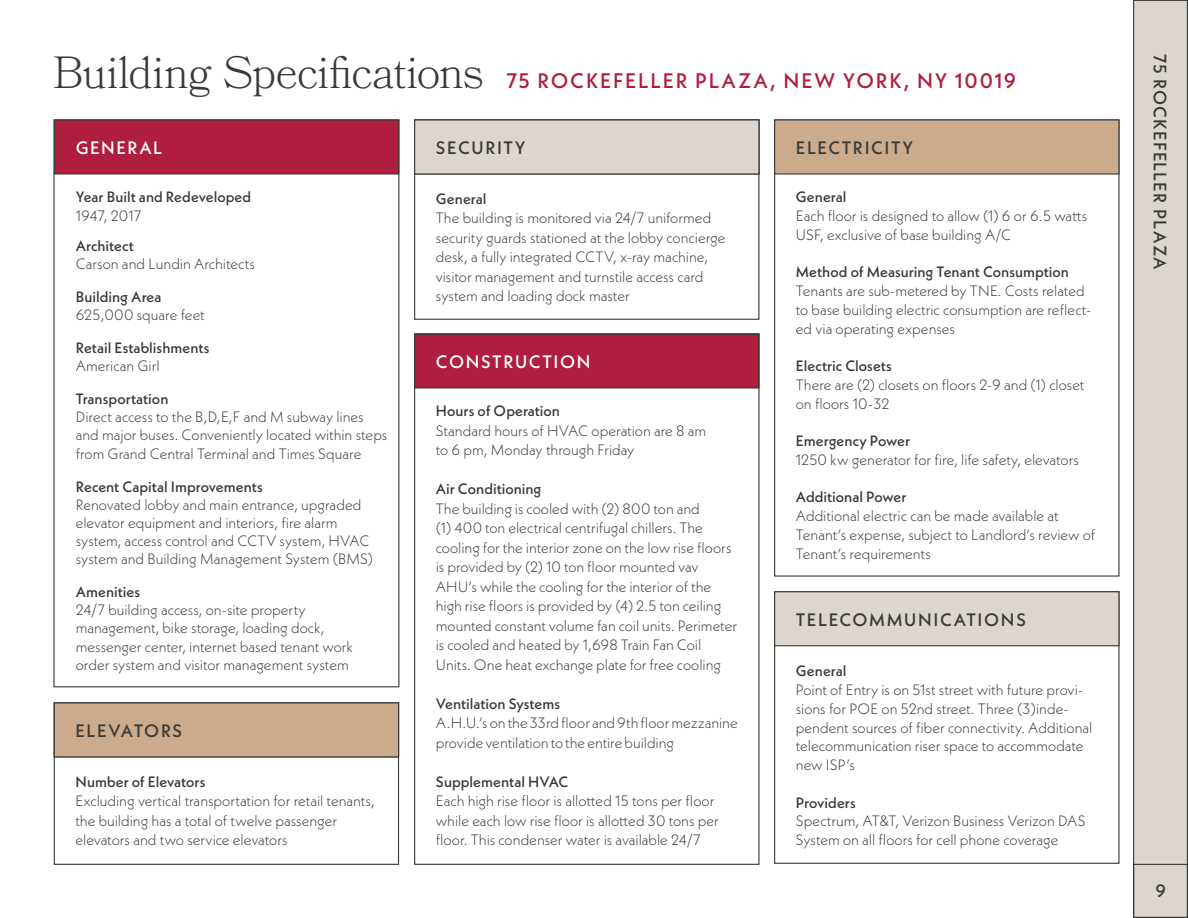
<style>
.page{position:relative;width:1188px;height:918px;background:#fff}
.page>*{position:absolute;margin:0;border:0;box-sizing:border-box;transform-origin:0 0}
.t1{font:300 45px "Bookmania";letter-spacing:-.02em;color:#393a37}
.t2{font:500 21px "Neue Kabel";letter-spacing:.08em;color:#af1e3d}
.t3{font:500 18px "Neue Kabel";letter-spacing:.08em;color:#393a37}
.t4{font:500 18px "Neue Kabel";letter-spacing:.09em;color:#fff}
.t5{font:500 18px "Neue Kabel";letter-spacing:.055em;color:#393a37}
.t6{font:300 15px/19.5px "Neue Kabel";color:#393a37}
.t7{font:500 15px "Neue Kabel";color:#393a37}
.s1{font-weight:500}
</style>
<div class="page">
<div style="left:1133px;top:0;width:55px;height:918px;background:#dcd6cf;border:1px solid #393a37"></div>
<div style="left:1133px;top:864px;width:55px;height:54px;border:1px solid #393a37"></div>
<div style="left:54px;top:702px;width:345px;height:55px;background:#ccab8d;border:1px solid #393a37"></div>
<div style="left:774px;top:119px;width:346px;height:56px;background:#ccab8d;border:1px solid #393a37"></div>
<div style="left:774px;top:591px;width:346px;height:55px;background:#dcd6cf;border:1px solid #393a37"></div>
<div style="left:54px;top:119px;width:345px;height:56px;background:#af1e3d;border:1px solid #393a37"></div>
<div style="left:414px;top:333px;width:346px;height:56px;background:#af1e3d;border:1px solid #393a37"></div>
<div style="left:414px;top:119px;width:346px;height:56px;background:#dcd6cf;border:1px solid #393a37"></div>
<p class="t1" style="left:52px;top:46px;width:432px">Building Specifications</p>
<p class="t2" style="left:506px;top:67px;width:511px">75 ROCKEFELLER PLAZA, NEW YORK, NY 10019</p>
<p class="t4" style="left:76px;top:136px;width:88px">GENERAL</p>
<p class="t7" style="left:76px;top:188px;width:177px">Year Built and Redeveloped</p>
<p class="t6" style="left:76px;top:200px;width:67px;line-height:30px">1947, 2017<br><span class="s1">Architect</span></p>
<p class="t6" style="left:76px;top:254px;width:181px">Carson and Lundin Architects</p>
<p class="t7" style="left:76px;top:287px;width:87px">Building Area</p>
<p class="t6" style="left:76px;top:305px;width:131px">625,000 square feet</p>
<p class="t7" style="left:76px;top:338px;width:135px">Retail Establishments</p>
<p class="t6" style="left:76px;top:356px;width:85px">American Girl</p>
<p class="t7" style="left:76px;top:389px;width:94px">Transportation</p>
<p class="t6" style="left:76px;top:408px;width:313px;line-height:18.1px">Direct access to the B,D,E,F and M subway lines and major buses. Conveniently located within steps from Grand Central Terminal and Times Square</p>
<p class="t7" style="left:76px;top:477px;width:189px">Recent Capital Improvements</p>
<p class="t6" style="left:76px;top:495px;width:299px;line-height:18.1px">Renovated lobby and main entrance, upgraded elevator equipment and interiors, fire alarm system, access control and CCTV system, HVAC system and Building Management System (BMS)</p>
<p class="t7" style="left:76px;top:582px;width:66px">Amenities</p>
<p class="t6" style="left:76px;top:601px;width:279px;line-height:18.1px">24/7 building access, on-site property management, bike storage, loading dock, messenger center, internet based tenant work order system and visitor management system</p>
<p class="t3" style="left:76px;top:719px;width:108px">ELEVATORS</p>
<p class="t7" style="left:75px;top:772px;width:132px">Number of Elevators</p>
<p class="t6" style="left:75px;top:791px;width:301px">Excluding vertical transportation for retail tenants, the building has a total of twelve passenger elevators and two service elevators</p>
<p class="t3" style="left:436px;top:136px;width:91px">SECURITY</p>
<p class="t7" style="left:436px;top:189px;width:52px">General</p>
<p class="t6" style="left:436px;top:208px;width:291px">The building is monitored via 24/7 uniformed security guards stationed at the lobby concierge desk, a fully integrated CCTV, x-ray machine, visitor management and turnstile access card system and loading dock master</p>
<p class="t4" style="left:436px;top:350px;width:156px">CONSTRUCTION</p>
<p class="t7" style="left:436px;top:402px;width:126px">Hours of Operation</p>
<p class="t6" style="left:436px;top:421px;width:272px">Standard hours of HVAC operation are 8 am to 6 pm, Monday through Friday</p>
<p class="t7" style="left:436px;top:480px;width:107px">Air Conditioning</p>
<p class="t6" style="left:436px;top:499px;width:303px">The building is cooled with (2) 800 ton and<br>(1) 400 ton electrical centrifugal chillers. The cooling for the interior zone on the low rise floors is provided by (2) 10 ton floor mounted vav AHU’s while the cooling for the interior of the high rise floors is provided by (4) 2.5 ton ceiling mounted constant volume fan coil units. Perimeter is cooled and heated by 1,698 Train Fan Coil Units. One heat exchange plate for free cooling</p>
<p class="t7" style="left:436px;top:694px;width:126px">Ventilation Systems</p>
<p class="t6" style="left:436px;top:713px;width:303px">A.H.U.’s on the 33rd floor and 9th floor mezzanine provide ventilation to the entire building</p>
<p class="t7" style="left:436px;top:772px;width:134px">Supplemental HVAC</p>
<p class="t6" style="left:436px;top:791px;width:285px">Each high rise floor is allotted 15 tons per floor while each low rise floor is allotted 30 tons per floor. This condenser water is available 24/7</p>
<p class="t3" style="left:796px;top:136px;width:119px">ELECTRICITY</p>
<p class="t7" style="left:796px;top:188px;width:52px">General</p>
<p class="t6" style="left:796px;top:206px;width:293px;line-height:18.8px">Each floor is designed to allow (1) 6 or 6.5 watts<br>USF, exclusive of base building A/C</p>
<p class="t7" style="left:796px;top:263px;width:275px">Method of Measuring Tenant Consumption</p>
<p class="t6" style="left:796px;top:281px;width:297px;line-height:18.8px">Tenants are sub-metered by TNE. Costs related to base building electric consumption are reflect&shy;ed via operating expenses</p>
<p class="t7" style="left:796px;top:356px;width:98px">Electric Closets</p>
<p class="t6" style="left:796px;top:375px;width:290px;line-height:18.8px">There are (2) closets on floors 2-9 and (1) closet on floors 10-32</p>
<p class="t7" style="left:796px;top:431px;width:116px">Emergency Power</p>
<p class="t6" style="left:796px;top:450px;width:285px">1250 kw generator for fire, life safety, elevators</p>
<p class="t7" style="left:796px;top:488px;width:112px">Additional Power</p>
<p class="t6" style="left:796px;top:506px;width:301px;line-height:18.8px">Additional electric can be made available at<br>Tenant’s expense, subject to Landlord’s review of<br>Tenant’s requirements</p>
<p class="t3" style="left:796px;top:608px;width:232px">TELECOMMUNICATIONS</p>
<p class="t7" style="left:796px;top:661px;width:52px">General</p>
<p class="t6" style="left:796px;top:680px;width:298px;line-height:18.8px">Point of Entry is on 51st street with future provi&shy;sions for POE on 52nd street. Three (3)inde&shy;pendent sources of fiber connectivity. Additional telecommunication riser space to accommodate new ISP’s</p>
<p class="t7" style="left:796px;top:793px;width:61px">Providers</p>
<p class="t6" style="left:796px;top:812px;width:291px;line-height:18.8px">Spectrum, AT&amp;T, Verizon Business Verizon DAS<br>System on all floors for cell phone coverage</p>
<p class="t5" style="left:1172px;top:54px;width:217px;rotate:90deg">75 ROCKEFELLER PLAZA</p>
<p class="t3" style="left:1155px;top:880px;width:12px">9</p>
</div>
